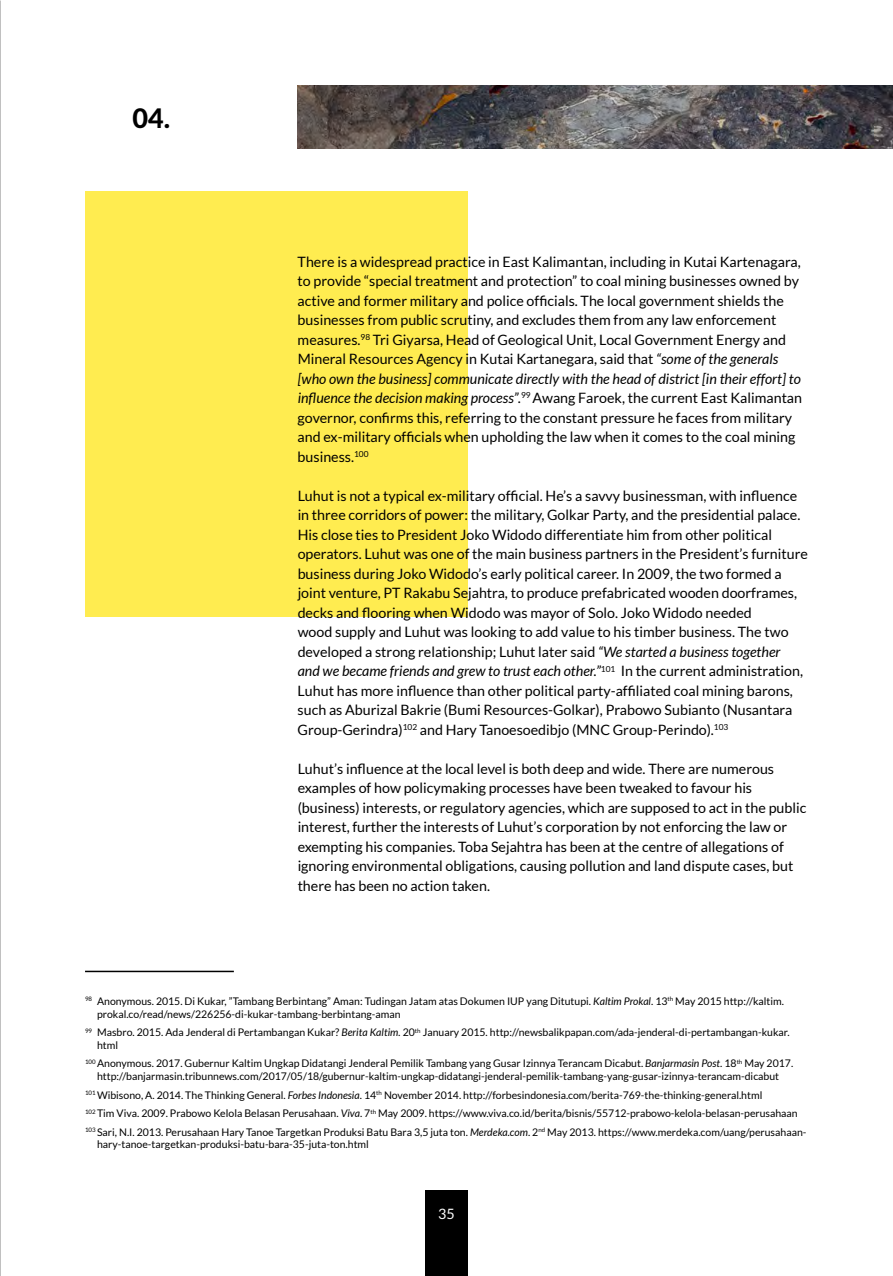
<style>
.page{position:relative;width:893px;height:1276px;background:#fff}
.page>*{position:absolute;margin:0;border:0;box-sizing:border-box;transform-origin:0 0}
.t1{font:800 27px "Lato";color:#000}
.t2{font:14.25px/19.5px "Lato";color:#000}
.t3{font:14.25px "Lato";color:#fff}
.t4{font:10.5px/12.6px "Lato";color:#000}
.s1{font-style:italic}
</style>
<div class="page">
<div style="left:85px;top:191px;width:383px;height:426px;background:#ffec50"></div>
<img style="left:298px;top:85px;width:595px;height:64px">
<hr style="left:85px;top:970px;width:149px;height:2px;background:#000">
<div style="left:425px;top:1191px;width:43px;height:85px;background:#000"></div>
<h1 class="t1" style="left:132px;top:98px;width:39px">04.</h1>
<p class="t2" style="left:298px;top:252px;width:506px">There is a widespread practice in East Kalimantan, including in Kutai Kartenagara, to provide “special treatment and protection” to coal mining businesses owned by active and former military and police officials. The local government shields the businesses from public scrutiny, and excludes them from any law enforcement measures.<sup>98</sup> Tri Giyarsa, Head of Geological Unit, Local Government Energy and Mineral Resources Agency in Kutai Kartanegara, said that <span class="s1">“some of the generals [who own the business] communicate directly with the head of district [in their effort] to influence the decision making process”.</span><sup>99</sup> Awang Faroek, the current East Kalimantan governor, confirms this, referring to the constant pressure he faces from military and ex-military officials when upholding the law when it comes to the coal mining business.<sup>100</sup></p>
<p class="t2" style="left:298px;top:486px;width:512px">Luhut is not a typical ex-military official. He’s a savvy businessman, with influence in three corridors of power: the military, Golkar Party, and the presidential palace.<br>His close ties to President Joko Widodo differentiate him from other political operators. Luhut was one of the main business partners in the President’s furniture business during Joko Widodo’s early political career. In 2009, the two formed a joint venture, PT Rakabu Sejahtra, to produce prefabricated wooden doorframes, decks and flooring when Widodo was mayor of Solo. Joko Widodo needed<br>wood supply and Luhut was looking to add value to his timber business. The two developed a strong relationship; Luhut later said <span class="s1">“We started a business together<br>and we became friends and grew to trust each other.”</span><sup>101</sup> In the current administration, Luhut has more influence than other political party-affiliated coal mining barons, such as Aburizal Bakrie (Bumi Resources-Golkar), Prabowo Subianto (Nusantara Group-Gerindra)<sup>102</sup> and Hary Tanoesoedibjo (MNC Group-Perindo).<sup>103</sup></p>
<p class="t2" style="left:298px;top:759px;width:510px">Luhut’s influence at the local level is both deep and wide. There are numerous examples of how policymaking processes have been tweaked to favour his (business) interests, or regulatory agencies, which are supposed to act in the public interest, further the interests of Luhut’s corporation by not enforcing the law or exempting his companies. Toba Sejahtra has been at the centre of allegations of ignoring environmental obligations, causing pollution and land dispute cases, but there has been no action taken.</p>
<p class="t4" style="left:97px;top:994px;width:688px;text-indent:-12px"><sup>98</sup> Anonymous. 2015. Di Kukar, ”Tambang Berbintang” Aman: Tudingan Jatam atas Dokumen IUP yang Ditutupi. <span class="s1">Kaltim Prokal</span>. 13<sup>th</sup> May 2015 http://kaltim. prokal.co/read/news/226256-di-kukar-tambang-berbintang-aman</p>
<p class="t4" style="left:97px;top:1026px;width:694px;text-indent:-12px"><sup>99</sup> Masbro. 2015. Ada Jenderal di Pertambangan Kukar? <span class="s1">Berita Kaltim.</span> 20<sup>th</sup> January 2015. http://newsbalikpapan.com/ada-jenderal-di-pertambangan-kukar. html</p>
<p class="t4" style="left:85px;top:1057px;width:710px;text-align:center"><sup>100</sup> Anonymous. 2017. Gubernur Kaltim Ungkap Didatangi Jenderal Pemilik Tambang yang Gusar Izinnya Terancam Dicabut. <span class="s1">Banjarmasin Post</span>. 18<sup>th</sup> May 2017. http://banjarmasin.tribunnews.com/2017/05/18/gubernur-kaltim-ungkap-didatangi-jenderal-pemilik-tambang-yang-gusar-izinnya-terancam-dicabut</p>
<p class="t4" style="left:85px;top:1085px;width:723px;line-height:18.6px"><sup>101</sup> Wibisono, A. 2014. The Thinking General. <span class="s1">Forbes Indonesia</span>. 14<sup>th</sup> November 2014. http://forbesindonesia.com/berita-769-the-thinking-general.html<br><sup>102</sup> Tim Viva. 2009. Prabowo Kelola Belasan Perusahaan. <span class="s1">Viva</span>. 7<sup>th</sup> May 2009. https://www.viva.co.id/berita/bisnis/55712-prabowo-kelola-belasan-perusahaan<br><sup>103</sup> Sari, N.I. 2013. Perusahaan Hary Tanoe Targetkan Produksi Batu Bara 3,5 juta ton. <span class="s1">Merdeka.com</span>. 2<sup>nd</sup> May 2013. https://www.merdeka.com/uang/perusahaan-</p>
<p class="t4" style="left:97px;top:1138px;width:273px">hary-tanoe-targetkan-produksi-batu-bara-35-juta-ton.html</p>
<p class="t3" style="left:438px;top:1205px;width:18px">35</p>
</div>
